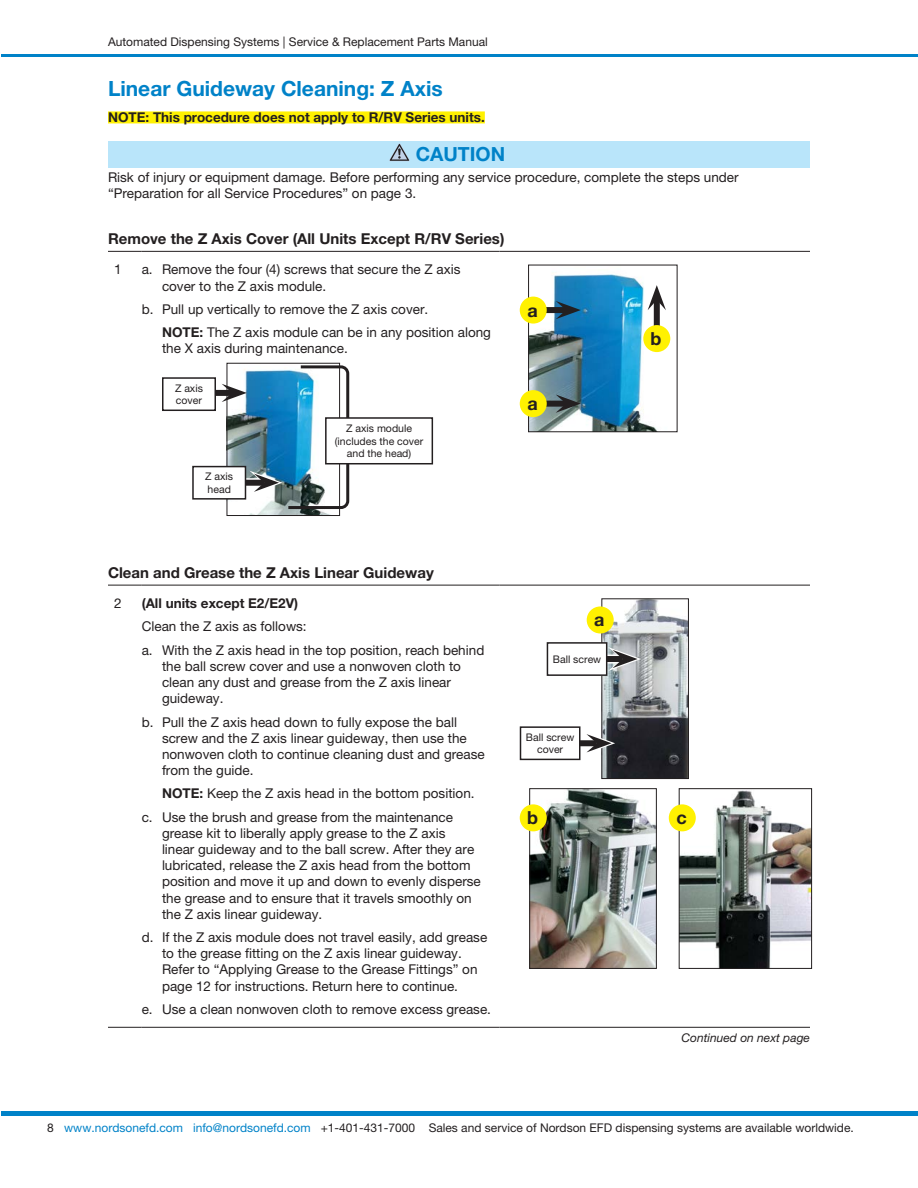
<style>
.page{position:relative;width:918px;height:1188px;background:#fff}
.page>*{position:absolute;margin:0;border:0;box-sizing:border-box;transform-origin:0 0}
.EFD-Head-Lev2{font:700 21px "Helvetica Neue LT Pro";color:#0082c8}
.EFD-Caution_Warning-Head{font:700 19.5px "Helvetica Neue LT Pro";color:#0082c8}
.EFD-Callout_-12CB{font:700 18px "Helvetica Neue LT Pro";color:#231f20}
.EFD-Head-Lev4{font:700 15px "Helvetica Neue LT Pro";color:#231f20}
.EFD-BodyText-9L{font:13.5px/16.2px "Helvetica Neue LT Pro";color:#231f20}
.EFD-TableNote-0_1875-9L{font:13.5px/16.2px "Helvetica Neue LT Pro";color:#231f20}
.EFD-BodyText-9LB-Highlighted{font:700 13.5px "Helvetica Neue LT Pro";color:#231f20}
.EFD-TableText-9L{font:13.5px "Helvetica Neue LT Pro";color:#231f20}
.EFD-TableText-9L-2{font:700 13.5px "Helvetica Neue LT Pro";color:#231f20}
.t1{font:12px "Helvetica Neue LT Pro";color:#231f20}
.EFD-Cont_on_Next_Page{font:italic 12px "Helvetica Neue LT Pro";color:#231f20}
.EFD-Callout-7C{font:10.5px/12.6px "Helvetica Neue LT Pro";color:#231f20}
.s1{font-weight:700}
.s2{color:#0082c8}
</style>
<div class="page">
<hr style="left:1px;top:54px;width:917px;height:2px;background:#0082c8">
<hr style="left:1px;top:1112px;width:917px;height:4px;background:#0082c8">
<div style="left:108px;top:111px;width:377px;height:12px;background:#fff101"></div>
<div style="left:108px;top:141px;width:702px;height:26px;background:#b9e5fa"></div>
<svg style="left:389px;top:143px;width:21px;height:18px"></svg>
<hr style="left:108px;top:251px;width:34px;height:1px;background:#231f20">
<hr style="left:142px;top:251px;width:358px;height:1px;background:#231f20">
<hr style="left:500px;top:251px;width:310px;height:1px;background:#231f20">
<div style="left:227px;top:363px;width:113px;height:153px;border:1px solid #231f20"></div>
<div style="left:205px;top:390px;width:27px;height:6px;background:#231f20"></div>
<div style="left:163px;top:378px;width:52px;height:32px;background:#fff"></div>
<div style="left:162px;top:377px;width:54px;height:34px;border:2px solid #231f20"></div>
<div style="left:325px;top:417px;width:108px;height:47px;border:2px solid #231f20"></div>
<img style="left:222px;top:364px;width:129px;height:147px">
<div style="left:193px;top:467px;width:52px;height:32px;background:#fff"></div>
<div style="left:192px;top:466px;width:54px;height:34px;border:2px solid #231f20"></div>
<img style="left:530px;top:274px;width:141px;height:156px">
<div style="left:528px;top:265px;width:149px;height:167px;border:1px solid #231f20"></div>
<div style="left:539px;top:307px;width:27px;height:6px;background:#231f20"></div>
<svg style="left:556px;top:301px;width:25px;height:18px"></svg>
<div style="left:539px;top:401px;width:27px;height:6px;background:#231f20"></div>
<svg style="left:556px;top:394px;width:25px;height:19px"></svg>
<div style="left:654px;top:300px;width:6px;height:27px;background:#231f20"></div>
<svg style="left:648px;top:285px;width:18px;height:25px"></svg>
<div style="left:520px;top:297px;width:27px;height:27px;background:#fff101;border-radius:50%"></div>
<div style="left:643px;top:325px;width:27px;height:27px;background:#fff101;border-radius:50%"></div>
<div style="left:520px;top:390px;width:27px;height:27px;background:#fff101;border-radius:50%"></div>
<hr style="left:108px;top:585px;width:34px;height:1px;background:#231f20">
<hr style="left:142px;top:585px;width:358px;height:1px;background:#231f20">
<hr style="left:500px;top:585px;width:310px;height:1px;background:#231f20">
<hr style="left:108px;top:1027px;width:34px;height:1px;background:#231f20">
<hr style="left:142px;top:1027px;width:358px;height:1px;background:#231f20">
<hr style="left:500px;top:1027px;width:310px;height:1px;background:#231f20">
<img style="left:604px;top:601px;width:83px;height:176px">
<div style="left:602px;top:599px;width:87px;height:180px;border:1px solid #231f20"></div>
<div style="left:599px;top:655px;width:23px;height:9px;background:#989697"></div>
<div style="left:601px;top:656px;width:22px;height:6px;background:#231f20"></div>
<svg style="left:608px;top:647px;width:33px;height:24px"></svg>
<div style="left:575px;top:740px;width:22px;height:6px;background:#231f20"></div>
<svg style="left:582px;top:731px;width:33px;height:24px"></svg>
<div style="left:520px;top:727px;width:60px;height:32px;background:#fff"></div>
<div style="left:520px;top:726px;width:60px;height:34px;border:2px solid #231f20"></div>
<div style="left:547px;top:643px;width:60px;height:32px;background:#fff"></div>
<div style="left:547px;top:642px;width:60px;height:34px;border:2px solid #231f20"></div>
<div style="left:587px;top:606px;width:27px;height:27px;background:#fff101;border-radius:50%"></div>
<img style="left:531px;top:790px;width:124px;height:177px">
<div style="left:529px;top:788px;width:128px;height:181px;border:1px solid #231f20"></div>
<img style="left:681px;top:790px;width:129px;height:177px">
<div style="left:679px;top:788px;width:133px;height:181px;border:1px solid #231f20"></div>
<div style="left:520px;top:804px;width:27px;height:27px;background:#fff101;border-radius:50%"></div>
<div style="left:669px;top:804px;width:27px;height:27px;background:#fff101;border-radius:50%"></div>
<p class="t1" style="left:108px;top:35px;width:381px">Automated Dispensing Systems | Service &amp; Replacement Parts Manual</p>
<p class="EFD-Head-Lev2" style="left:108px;top:75px;width:336px">Linear Guideway Cleaning: Z Axis</p>
<p class="EFD-BodyText-9LB-Highlighted" style="left:108px;top:109px;width:378px">NOTE: This procedure does not apply to R/RV Series units.</p>
<p class="EFD-Caution_Warning-Head" style="left:416px;top:141px;width:91px">CAUTION</p>
<p class="EFD-BodyText-9L" style="left:108px;top:169px;width:632px">Risk of injury or equipment damage. Before performing any service procedure, complete the steps under “Preparation for all Service Procedures” on page 3.</p>
<p class="EFD-Head-Lev4" style="left:108px;top:229px;width:398px">Remove the Z Axis Cover (All Units Except R/RV Series)</p>
<p class="EFD-BodyText-9L" style="left:114px;top:261px;width:9px">1</p>
<p class="EFD-BodyText-9L" style="left:162px;top:261px;width:300px;text-indent:-20px">a. Remove the four (4) screws that secure the Z axis cover to the Z axis module.</p>
<p class="EFD-BodyText-9L" style="left:142px;top:301px;width:288px">b. Pull up vertically to remove the Z axis cover.</p>
<p class="EFD-TableNote-0_1875-9L" style="left:162px;top:324px;width:331px"><span class="s1">NOTE:</span> The Z axis module can be in any position along the X axis during maintenance.</p>
<p class="EFD-Callout-7C" style="left:175px;top:381px;width:29px">Z axis cover</p>
<p class="EFD-Callout-7C" style="left:335px;top:422px;width:90px;text-align:center">Z axis module (includes the cover and the head)</p>
<p class="EFD-Callout-7C" style="left:205px;top:470px;width:29px">Z axis head</p>
<p class="EFD-Callout_-12CB" style="left:527px;top:299px;width:12px">a</p>
<p class="EFD-Callout_-12CB" style="left:651px;top:327px;width:12px">b</p>
<p class="EFD-Callout_-12CB" style="left:527px;top:392px;width:12px">a</p>
<p class="EFD-Head-Lev4" style="left:108px;top:563px;width:327px">Clean and Grease the Z Axis Linear Guideway</p>
<p class="EFD-BodyText-9L" style="left:114px;top:595px;width:9px">2</p>
<p class="EFD-TableText-9L-2" style="left:142px;top:595px;width:158px">(All units except E2/E2V)</p>
<p class="EFD-TableText-9L" style="left:142px;top:619px;width:166px">Clean the Z axis as follows:</p>
<p class="EFD-BodyText-9L" style="left:162px;top:642px;width:324px;text-indent:-20px">a. With the Z axis head in the top position, reach behind the ball screw cover and use a nonwoven cloth to clean any dust and grease from the Z axis linear guideway.</p>
<p class="EFD-BodyText-9L" style="left:162px;top:713px;width:324px;text-indent:-20px">b. Pull the Z axis head down to fully expose the ball screw and the Z axis linear guideway, then use the nonwoven cloth to continue cleaning dust and grease from the guide.</p>
<p class="EFD-TableNote-0_1875-9L" style="left:162px;top:785px;width:314px"><span class="s1">NOTE:</span> Keep the Z axis head in the bottom position.</p>
<p class="EFD-BodyText-9L" style="left:162px;top:808px;width:320px;text-indent:-20px">c. Use the brush and grease from the maintenance grease kit to liberally apply grease to the Z axis linear guideway and to the ball screw. After they are lubricated, release the Z axis head from the bottom position and move it up and down to evenly disperse the grease and to ensure that it travels smoothly on the Z axis linear guideway.</p>
<p class="EFD-BodyText-9L" style="left:162px;top:929px;width:327px;text-indent:-20px">d. If the Z axis module does not travel easily, add grease to the grease fitting on the Z axis linear guideway.<br>Refer to “Applying Grease to the Grease Fittings” on page 12 for instructions. Return here to continue.</p>
<p class="EFD-BodyText-9L" style="left:142px;top:1001px;width:351px">e. Use a clean nonwoven cloth to remove excess grease.</p>
<p class="EFD-Callout_-12CB" style="left:594px;top:609px;width:12px">a</p>
<p class="EFD-Callout-7C" style="left:553px;top:653px;width:50px">Ball screw</p>
<p class="EFD-Callout-7C" style="left:526px;top:731px;width:50px;text-align:center">Ball screw cover</p>
<p class="EFD-Callout_-12CB" style="left:527px;top:807px;width:12px">b</p>
<p class="EFD-Callout_-12CB" style="left:676px;top:807px;width:12px">c</p>
<p class="EFD-Cont_on_Next_Page" style="left:682px;top:1030px;width:130px">Continued on next page</p>
<p class="t1" style="left:47px;top:1121px;width:808px">8 <span class="s2">www.nordsonefd.com info@nordsonefd.com</span> +1-401-431-7000 Sales and service of Nordson EFD dispensing systems are available worldwide.</p>
</div>
